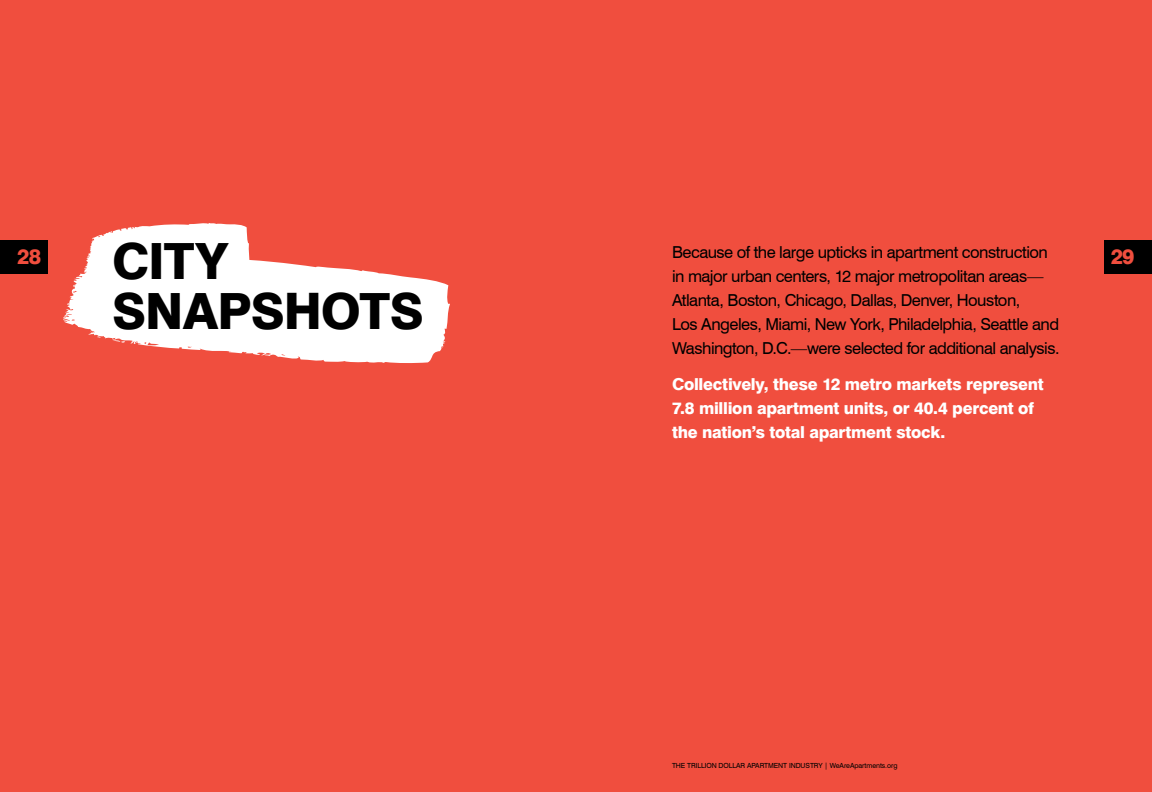
<style>
.page{position:relative;width:1152px;height:792px;background:#f04e3e}
.page>*{position:absolute;margin:0;border:0;box-sizing:border-box;transform-origin:0 0}
.t1{font:800 50px/50px "Swiss 721 BT";color:#000}
.t2{font:800 21px "Swiss 721 BT";color:#f04e3e}
.t3{font:16.5px/24px "Swiss 721 BT";letter-spacing:-.03em;color:#000}
.t4{font:800 16.5px/24px "Swiss 721 BT";letter-spacing:-.015em;color:#fff}
.t5{font:7px "Swiss 721 BT";letter-spacing:-.01em;color:#000}
</style>
<div class="page">
<svg style="left:63px;top:260px;width:387px;height:103px;fill:#fff"></svg>
<svg style="left:113px;top:340px;width:12px;height:3px"></svg>
<svg style="left:85px;top:223px;width:165px;height:86px;background:#fef3f2"></svg>
<div style="left:1104px;top:240px;width:48px;height:34px;background:#000"></div>
<div style="left:0;top:240px;width:48px;height:34px;background:#000"></div>
<h1 class="t1" style="left:112px;top:236px;width:69px">City<br>Snapshots</h1>
<p class="t3" style="left:672px;top:240px;width:389px">Because of the large upticks in apartment construction in major urban centers, 12 major metropolitan areas— Atlanta, Boston, Chicago, Dallas, Denver, Houston,<br>Los Angeles, Miami, New York, Philadelphia, Seattle and Washington, D.C.—were selected for additional analysis.</p>
<p class="t4" style="left:672px;top:372px;width:373px">Collectively, these 12 metro markets represent<br>7.8 million apartment units, or 40.4 percent of the nation’s total apartment stock.</p>
<p class="t2" style="left:17px;top:244px;width:25px">28</p>
<p class="t2" style="left:1111px;top:244px;width:25px">29</p>
<p class="t5" style="left:672px;top:761px;width:227px">The Trillion Dollar Apartment I ndustry | WeAreApartments.org</p>
</div>
